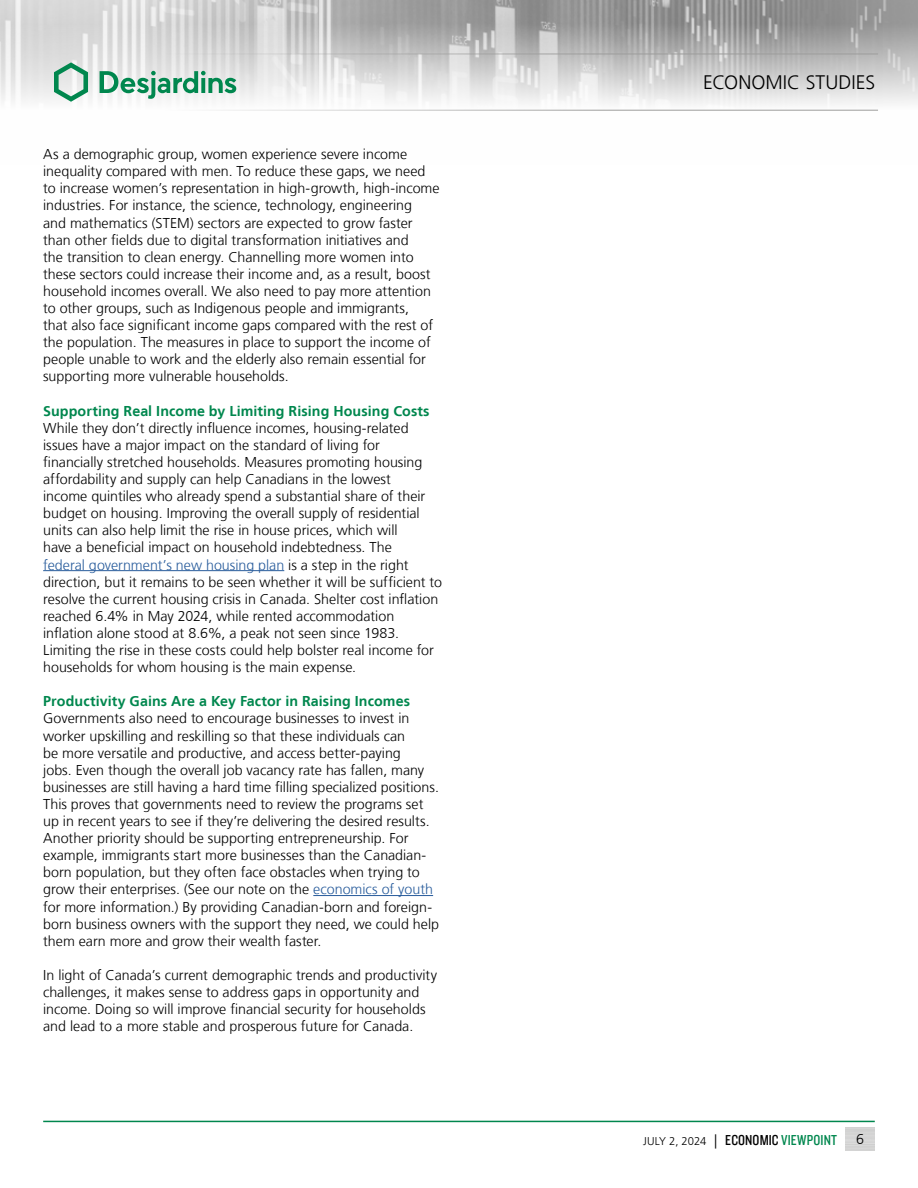
<style>
.page{position:relative;width:918px;height:1188px;background:#fff}
.page>*{position:absolute;margin:0;border:0;box-sizing:border-box;transform-origin:0 0}
.t1{font:300 19.5px "Frutiger LT";letter-spacing:.005em;color:#000}
.t2{font:300 14.25px/17.1px "Frutiger LT";color:#000}
.t3{font:700 14.25px "Frutiger LT";letter-spacing:.005em;color:#00874e}
.t4{font:300 11.25px "Frutiger LT";letter-spacing:-.005em;color:#000}
.s1{color:#275b9b}
.s2{font-size:14.25px}
.s3{font-family:"Knockout 29 Junior Ltweight";font-weight:400;font-size:15px}
.s4{font-family:"Knockout 29 Junior Ltweight";font-weight:400;font-size:15px;color:#00874e}
</style>
<div class="page">
<img style="left:0;top:0;width:918px;height:110px">
<hr style="left:0;top:54px;width:878px;height:1px;background:#9d9d9c">
<hr style="left:0;top:110px;width:878px;height:1px;background:#9d9d9c">
<svg style="left:54px;top:62px;width:34px;height:40px"></svg>
<svg style="left:100px;top:71px;width:136px;height:28px"></svg>
<hr style="left:43px;top:1121px;width:832px;height:1px;background:#00874e">
<hr style="left:43px;top:570px;width:241px;height:1px;background:#275b9b">
<hr style="left:313px;top:895px;width:120px;height:1px;background:#275b9b">
<p class="t2" style="left:43px;top:146px;width:398px">As a demographic group, women experience severe income inequality compared with men. To reduce these gaps, we need to increase women’s representation in high-growth, high-income industries. For instance, the science, technology, engineering<br>and mathematics (STEM) sectors are expected to grow faster than other fields due to digital transformation initiatives and<br>the transition to clean energy. Channelling more women into these sectors could increase their income and, as a result, boost household incomes overall. We also need to pay more attention to other groups, such as Indigenous people and immigrants,<br>that also face significant income gaps compared with the rest of the population. The measures in place to support the income of people unable to work and the elderly also remain essential for supporting more vulnerable households.</p>
<p class="t3" style="left:43px;top:402px;width:388px">Supporting Real Income by Limiting Rising Housing Costs</p>
<p class="t2" style="left:43px;top:420px;width:400px">While they don’t directly influence incomes, housing-related issues have a major impact on the standard of living for financially stretched households. Measures promoting housing affordability and supply can help Canadians in the lowest<br>income quintiles who already spend a substantial share of their budget on housing. Improving the overall supply of residential units can also help limit the rise in house prices, which will<br>have a beneficial impact on household indebtedness. The<br><span class="s1">federal government’s new housing plan</span> is a step in the right direction, but it remains to be seen whether it will be sufficient to resolve the current housing crisis in Canada. Shelter cost inflation reached 6.4% in May 2024, while rented accommodation inflation alone stood at 8.6%, a peak not seen since 1983.<br>Limiting the rise in these costs could help bolster real income for households for whom housing is the main expense.</p>
<p class="t3" style="left:43px;top:693px;width:368px">Productivity Gains Are a Key Factor in Raising Incomes</p>
<p class="t2" style="left:43px;top:710px;width:397px">Governments also need to encourage businesses to invest in worker upskilling and reskilling so that these individuals can<br>be more versatile and productive, and access better-paying<br>jobs. Even though the overall job vacancy rate has fallen, many businesses are still having a hard time filling specialized positions.<br>This proves that governments need to review the programs set up in recent years to see if they’re delivering the desired results.<br>Another priority should be supporting entrepreneurship. For example, immigrants start more businesses than the Canadian&shy;born population, but they often face obstacles when trying to grow their enterprises. (See our note on the <span class="s1">economics of youth </span>for more information.) By providing Canadian-born and foreign&shy;born business owners with the support they need, we could help them earn more and grow their wealth faster.</p>
<p class="t2" style="left:43px;top:967px;width:395px">In light of Canada’s current demographic trends and productivity challenges, it makes sense to address gaps in opportunity and income. Doing so will improve financial security for households and lead to a more stable and prosperous future for Canada.</p>
<h1 class="t1" style="left:703px;top:72px;width:174px">ECONOMIC STUDIES</h1>
<p class="t4" style="left:643px;top:1135px;width:196px">JULY 2, 2024 <span class="s2">|</span> <span class="s3">ECONOMIC</span> <span class="s4">VIEWPOINT</span></p>
<p class="t2" style="left:856px;top:1131px;width:9px">6</p>
</div>
